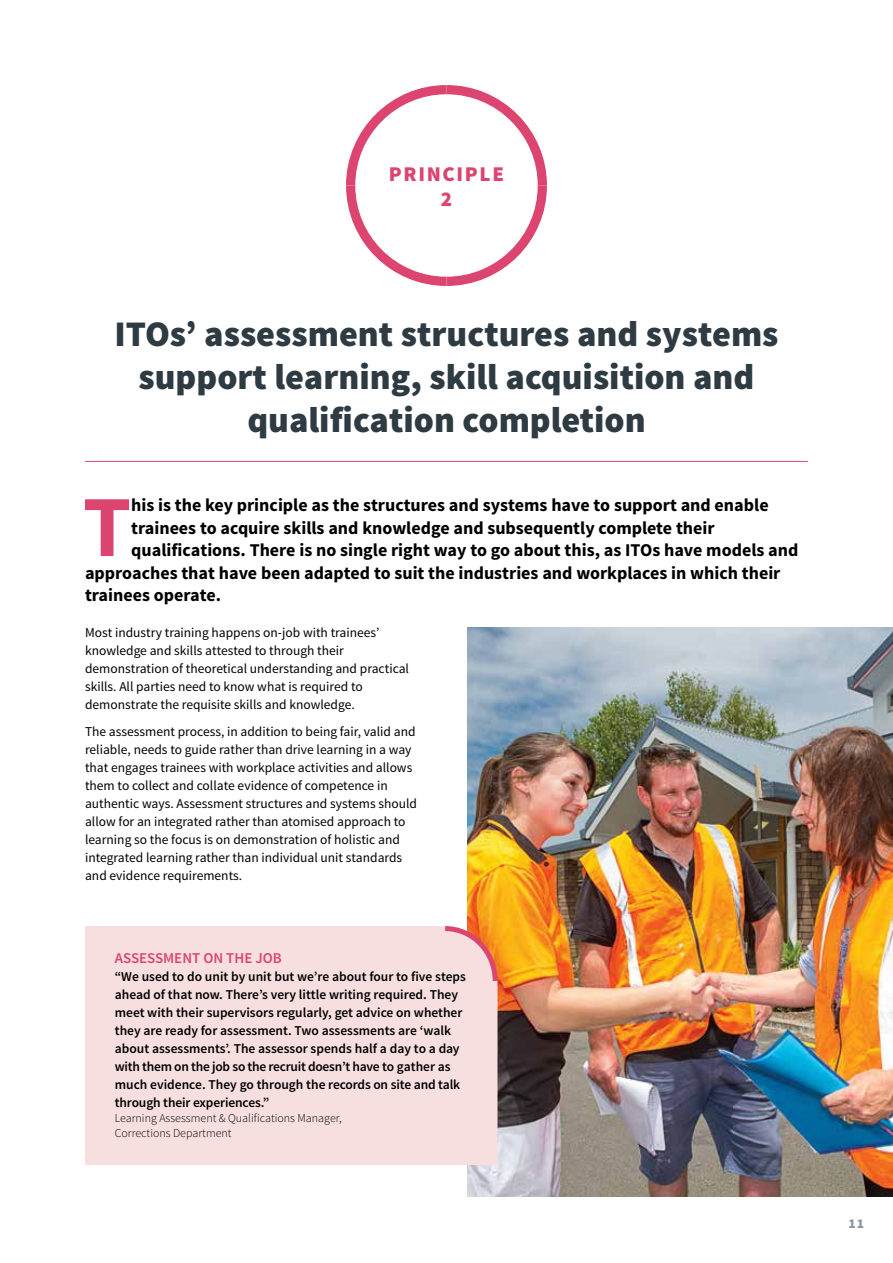
<style>
.page{position:relative;width:893px;height:1263px;background:#fff}
.page>*{position:absolute;margin:0;border:0;box-sizing:border-box;transform-origin:0 0}
.t1{font:700 87px "Source Sans Pro";color:#db456f}
.t2{font:900 36px/43.2px "Source Sans Pro";color:#2e3b42;text-align:center}
.t3{font:900 21px/25.2px "Source Sans Pro";letter-spacing:.08em;color:#db456f;text-align:center}
.t4{font:700 18px "Source Sans Pro";color:#000}
.t5{font:600 15px "Source Sans Pro";color:#db456f}
.t6{font:13.5px/18px "Source Sans Pro";color:#000}
.t7{font:600 13.5px/18px "Source Sans Pro";color:#000}
.t8{font:900 13.5px "Source Sans Pro";color:#8c99a1}
.t9{font:300 12px/15px "Source Sans Pro";color:#000}
</style>
<div class="page">
<img style="left:468px;top:627px;width:425px;height:570px">
<svg style="left:346px;top:85px;width:201px;height:201px"></svg>
<hr style="left:85px;top:461px;width:723px;height:1px;background:#db456f">
<div style="left:85px;top:926px;width:412px;height:239px;background:#f7dfe0"></div>
<svg style="left:445px;top:926px;width:52px;height:55px;background:#f2b8aa"></svg>
<h3 class="t3" style="left:389px;top:162px;width:117px">PRINCIPLE<br>2</h3>
<h2 class="t2" style="left:114px;top:314px;width:666px">ITOs’ assessment structures and systems support learning, skill acquisition and qualification completion</h2>
<h1 class="t1" style="left:83px;top:471px;width:50px">T</h1>
<h3 class="t4" style="left:131px;top:493px;width:639px">his is the key principle as the structures and systems have to support and enable</h3>
<h3 class="t4" style="left:131px;top:516px;width:585px">trainees to acquire skills and knowledge and subsequently complete their</h3>
<h3 class="t4" style="left:131px;top:538px;width:669px">qualifications. There is no single right way to go about this, as ITOs have models and</h3>
<h3 class="t4" style="left:85px;top:561px;width:697px">approaches that have been adapted to suit the industries and workplaces in which their</h3>
<h3 class="t4" style="left:85px;top:583px;width:138px">trainees operate.</h3>
<p class="t6" style="left:85px;top:624px;width:325px">Most industry training happens on-job with trainees’ knowledge and skills attested to through their demonstration of theoretical understanding and practical skills. All parties need to know what is required to demonstrate the requisite skills and knowledge.</p>
<p class="t6" style="left:85px;top:722px;width:333px">The assessment process, in addition to being fair, valid and reliable, needs to guide rather than drive learning in a way that engages trainees with workplace activities and allows them to collect and collate evidence of competence in authentic ways. Assessment structures and systems should allow for an integrated rather than atomised approach to learning so the focus is on demonstration of holistic and integrated learning rather than individual unit standards and evidence requirements.</p>
<p class="t5" style="left:115px;top:948px;width:168px">ASSESSMENT ON THE JOB</p>
<p class="t7" style="left:115px;top:968px;width:353px">“We used to do unit by unit but we’re about four to five steps ahead of that now. There’s very little writing required. They meet with their supervisors regularly, get advice on whether they are ready for assessment. Two assessments are ‘walk about assessments’. The assessor spends half a day to a day with them on the job so the recruit doesn’t have to gather as much evidence. They go through the records on site and talk through their experiences.”</p>
<p class="t9" style="left:115px;top:1110px;width:228px">Learning Assessment &amp; Qualifications Manager,<br>Corrections Department</p>
<p class="t8" style="left:848px;top:1214px;width:17px">11</p>
</div>
